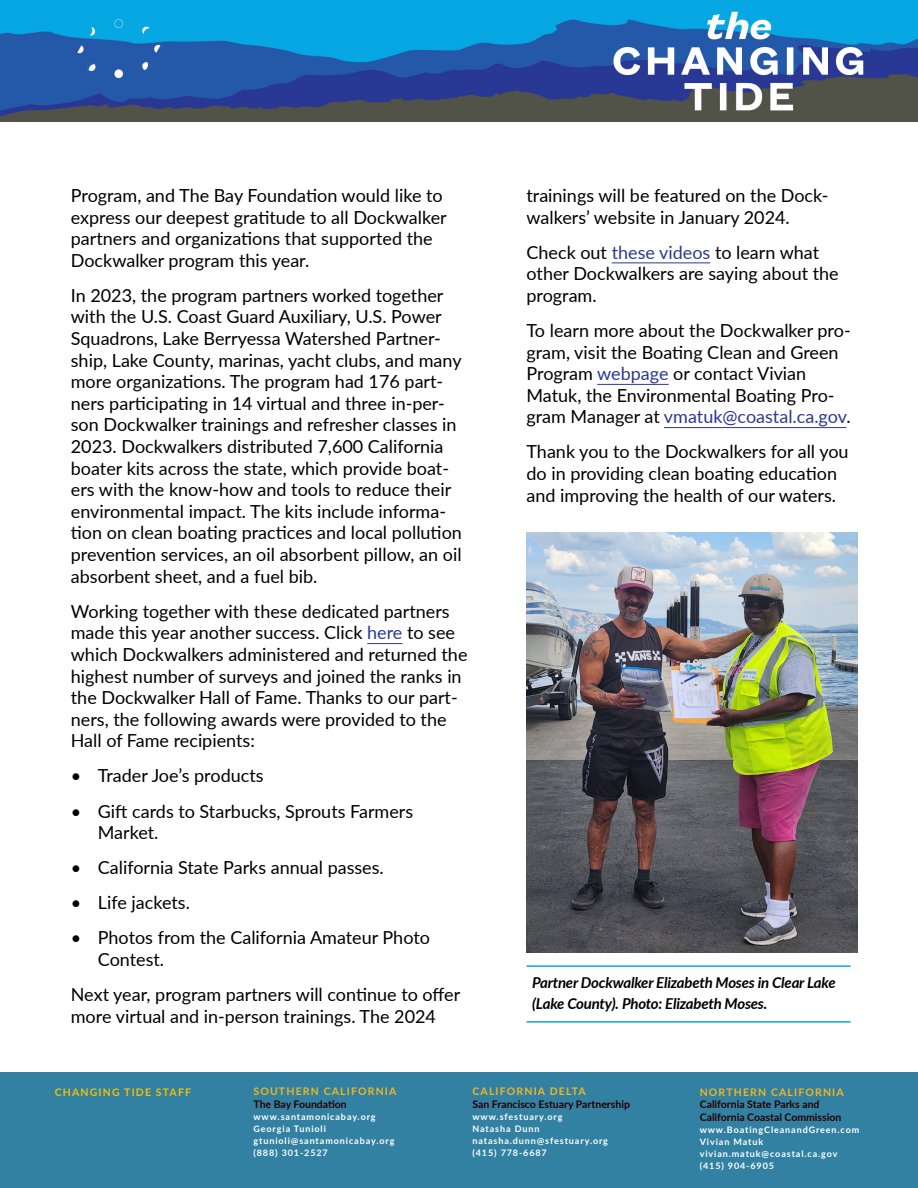
<style>
.page{position:relative;width:918px;height:1188px;background:#fff}
.page>*{position:absolute;margin:0;border:0;box-sizing:border-box;transform-origin:0 0}
.t1{font:18px/21.6px "Lato";color:#000}
.t2{font:italic 700 15px/21px "Lato";letter-spacing:-.015em;color:#000}
.t3{font:700 10.5px/12.6px "Lato";color:#280000}
.t4{font:700 10.5px/12.6px "Lato";letter-spacing:.11em;color:#f5b61a}
.t5{font:700 10.5px "Lato";letter-spacing:.11em;color:#f2c200}
.t6{font:700 9px/12px "Lato";letter-spacing:.1em;color:#fff}
.s1{color:#2b3795}
.s2{color:#280000}
.s3{color:#f5b61a}
</style>
<div class="page">
<div style="left:0;top:1072px;width:918px;height:116px;background:#3281a2"></div>
<hr style="left:526px;top:1021px;width:324px;height:2px;background:#07a7e3">
<hr style="left:527px;top:965px;width:324px;height:2px;background:#07a7e3">
<hr style="left:367px;top:643px;width:35px;height:1px;background:#2b3795">
<hr style="left:612px;top:262px;width:98px;height:1px;background:#2b3795">
<hr style="left:597px;top:384px;width:72px;height:1px;background:#2b3795">
<hr style="left:664px;top:427px;width:182px;height:1px;background:#2b3795">
<img style="left:0;top:0;width:918px;height:122px">
<img style="left:526px;top:532px;width:332px;height:420px">
<p class="t1" style="left:71px;top:184px;width:377px">Program, and The Bay Foundation would like to express our deepest gratitude to all Dockwalker partners and organizations that supported the Dockwalker program this year.</p>
<p class="t1" style="left:71px;top:284px;width:393px">In 2023, the program partners worked together with the U.S. Coast Guard Auxiliary, U.S. Power Squadrons, Lake Berryessa Watershed Partner&shy;ship, Lake County, marinas, yacht clubs, and many more organizations. The program had 176 part&shy;ners participating in 14 virtual and three in-per&shy;son Dockwalker trainings and refresher classes in 2023. Dockwalkers distributed 7,600 California boater kits across the state, which provide boat&shy;ers with the know-how and tools to reduce their environmental impact. The kits include informa&shy;tion on clean boating practices and local pollution prevention services, an oil absorbent pillow, an oil absorbent sheet, and a fuel bib.</p>
<p class="t1" style="left:71px;top:600px;width:398px">Working together with these dedicated partners made this year another success. Click <span class="s1">here</span> to see which Dockwalkers administered and returned the highest number of surveys and joined the ranks in the Dockwalker Hall of Fame. Thanks to our part&shy;ners, the following awards were provided to the Hall of Fame recipients:</p>
<p class="t1" style="left:71px;top:764px;width:194px">• Trader Joe’s products</p>
<p class="t1" style="left:98px;top:799px;width:317px;text-indent:-27px">• Gift cards to Starbucks, Sprouts Farmers<br>Market.</p>
<p class="t1" style="left:71px;top:856px;width:314px">• California State Parks annual passes.</p>
<p class="t1" style="left:71px;top:891px;width:121px">• Life jackets.</p>
<p class="t1" style="left:98px;top:926px;width:334px;text-indent:-27px">• Photos from the California Amateur Photo<br>Contest.</p>
<p class="t1" style="left:71px;top:983px;width:391px">Next year, program partners will continue to offer more virtual and in-person trainings. The 2024</p>
<p class="t1" style="left:526px;top:184px;width:304px">trainings will be featured on the Dock&shy;walkers’ website in January 2024.</p>
<p class="t1" style="left:527px;top:241px;width:314px">Check out <span class="s1">these videos</span> to learn what other Dockwalkers are saying about the program.</p>
<p class="t1" style="left:527px;top:319px;width:326px">To learn more about the Dockwalker pro&shy;gram, visit the Boating Clean and Green Program <span class="s1">webpage</span> or contact Vivian Matuk, the Environmental Boating Pro&shy;gram Manager at <span class="s1">vmatuk@coastal.ca.gov</span>.</p>
<p class="t1" style="left:527px;top:440px;width:324px">Thank you to the Dockwalkers for all you do in providing clean boating education and improving the health of our waters.</p>
<p class="t2" style="left:532px;top:972px;width:305px">Partner Dockwalker Elizabeth Moses in Clear Lake (Lake County). Photo: Elizabeth Moses.</p>
<p class="t5" style="left:55px;top:1084px;width:138px">CHANGING TIDE STAFF</p>
<p class="t4" style="left:254px;top:1085px;width:145px">SOUTHERN CALIFORNIA<br><span class="s2">The Bay Foundation</span></p>
<p class="t6" style="left:254px;top:1110px;width:142px">www.santamonicabay.org<br>Georgia Tunioli gtunioli@santamonicabay.org (888) 301-2527</p>
<p class="t3" style="left:473px;top:1084px;width:159px"><span class="s3">CALIFORNIA DELTA<br></span>San Francisco Estuary Partnership</p>
<p class="t6" style="left:472px;top:1110px;width:137px">www.sfestuary.org<br>Natasha Dunn natasha.dunn@sfestuary.org (415) 778-6687</p>
<p class="t4" style="left:700px;top:1085px;width:146px">NORTHERN CALIFORNIA</p>
<p class="t3" style="left:700px;top:1098px;width:143px">California State Parks and<br>California Coastal Commission</p>
<p class="t6" style="left:700px;top:1123px;width:161px">www.BoatingCleanandGreen.com<br>Vivian Matuk vivian.matuk@coastal.ca.gov</p>
<p class="t6" style="left:700px;top:1159px;width:76px">(415) 904-6905</p>
</div>
